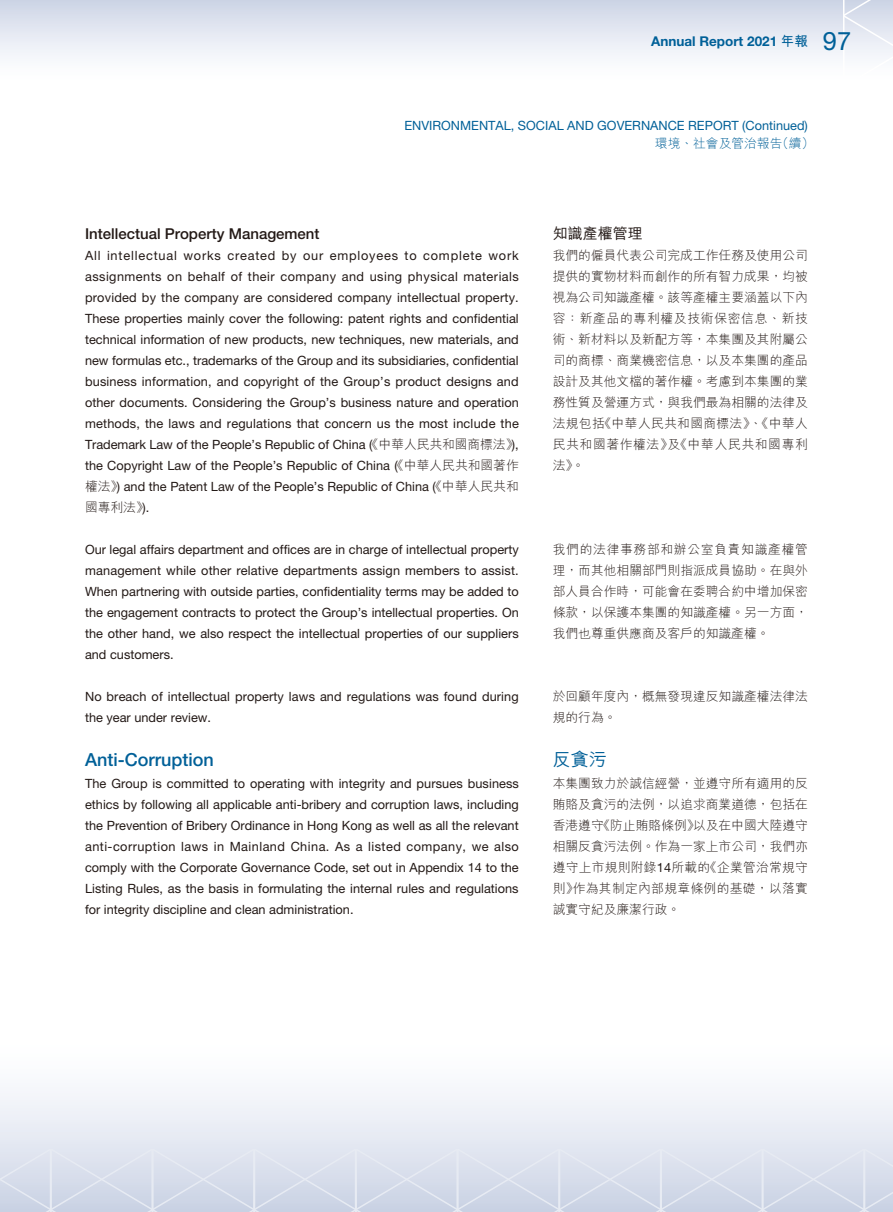
<style>
.page{position:relative;width:893px;height:1212px;background:#fff}
.page>*{position:absolute;margin:0;border:0;box-sizing:border-box;transform-origin:0 0}
.t1{font:500 18px "Helvetica Neue LT Std";color:#006098}
.t2{font:500 18px "M Hei HK";color:#006098}
.t3{font:500 15px "Helvetica Neue LT Std";color:#231916}
.t4{font:500 15px "M Hei HK";color:#231916}
.t5{font:700 13.5px "Helvetica Neue LT Std";color:#006098}
.t6{font:12.75px/21px "Helvetica Neue LT Std";color:#231916;text-align:justify}
.t7{font:300 12.75px/21px "M Hei HK";color:#231916;text-align:justify}
.t8{font:12.75px "Helvetica Neue LT Std";color:#006098}
.t9{font:300 12.75px "M Hei HK";color:#006098}
.s1{font-family:"M Hei HK"}
.s2{font-weight:400;font-size:25.5px}
.s3{font-family:"M Hei HK";font-weight:300}
.s4{font-family:"Helvetica Neue LT Std";font-weight:400}
</style>
<div class="page">
<div style="left:0;top:0;width:893px;height:109px;background:linear-gradient(to bottom,#d3dae9,#fff)"></div>
<svg style="left:0;top:1093px;width:893px;height:54px"></svg>
<svg style="left:842px;top:0;width:51px;height:109px"></svg>
<hr style="left:843px;top:0;width:1px;height:300px;background:#fff">
<svg style="left:0;top:1147px;width:893px;height:65px;background:#d6ddea"></svg>
<hr style="left:50px;top:1149px;width:1px;height:63px;background:#e7ebf3">
<p class="t5" style="left:651px;top:33px;width:202px">Annual Report 2021 <span class="s1">年報</span> <span class="s2">97</span></p>
<p class="t8" style="left:404px;top:118px;width:405px">ENVIRONMENTAL, SOCIAL AND GOVERNANCE REPORT (Continued)</p>
<p class="t9" style="left:655px;top:137px;width:161px">環境、社會及管治報告（續）</p>
<p class="t3" style="left:85px;top:224px;width:236px">Intellectual Property Management</p>
<p class="t6" style="left:85px;top:245px;width:435px">All intellectual works created by our employees to complete work assignments on behalf of their company and using physical materials provided by the company are considered company intellectual property.<br>These properties mainly cover the following: patent rights and confidential technical information of new products, new techniques, new materials, and new formulas etc., trademarks of the Group and its subsidiaries, confidential business information, and copyright of the Group’s product designs and other documents. Considering the Group’s business nature and operation methods, the laws and regulations that concern us the most include the Trademark Law of the People’s Republic of China (<span class="s3">《中華人民共和國商標法》</span>), the Copyright Law of the People’s Republic of China (<span class="s3">《中華人民共和國著作權法》</span>) and the Patent Law of the People’s Republic of China (<span class="s3">《中華人民共和</span></p>
<p class="t7" style="left:85px;top:497px;width:66px">國專利法》<span class="s4">).</span></p>
<p class="t6" style="left:85px;top:539px;width:435px">Our legal affairs department and offices are in charge of intellectual property management while other relative departments assign members to assist.<br>When partnering with outside parties, confidentiality terms may be added to the engagement contracts to protect the Group’s intellectual properties. On the other hand, we also respect the intellectual properties of our suppliers and customers.</p>
<p class="t6" style="left:85px;top:686px;width:435px">No breach of intellectual property laws and regulations was found during the year under review.</p>
<h1 class="t1" style="left:85px;top:749px;width:130px">Anti-Corruption</h1>
<p class="t6" style="left:85px;top:773px;width:435px">The Group is committed to operating with integrity and pursues business ethics by following all applicable anti-bribery and corruption laws, including the Prevention of Bribery Ordinance in Hong Kong as well as all the relevant anti-corruption laws in Mainland China. As a listed company, we also comply with the Corporate Governance Code, set out in Appendix 14 to the Listing Rules, as the basis in formulating the internal rules and regulations for integrity discipline and clean administration.</p>
<p class="t4" style="left:553px;top:222px;width:91px">知識產權管理</p>
<p class="t7" style="left:553px;top:245px;width:257px">我們的僱員代表公司完成工作任務及使用公司提供的實物材料而創作的所有智力成果，均被視為公司知識產權。該等產權主要涵蓋以下內容：新產品的專利權及技術保密信息、新技術、新材料以及新配方等，本集團及其附屬公司的商標、商業機密信息，以及本集團的產品設計及其他文檔的著作權。考慮到本集團的業務性質及營運方式，與我們最為相關的法律及法規包括《中華人民共和國商標法》、《中華人民共和國著作權法》及《中華人民共和國專利法》。</p>
<p class="t7" style="left:553px;top:539px;width:257px">我們的法律事務部和辦公室負責知識產權管理，而其他相關部門則指派成員協助。在與外部人員合作時，可能會在委聘合約中增加保密條款，以保護本集團的知識產權。另一方面，我們也尊重供應商及客戶的知識產權。</p>
<p class="t7" style="left:553px;top:686px;width:257px">於回顧年度內，概無發現違反知識產權法律法規的行為。</p>
<h1 class="t2" style="left:553px;top:747px;width:55px">反貪污</h1>
<p class="t7" style="left:553px;top:773px;width:257px">本集團致力於誠信經營，並遵守所有適用的反賄賂及貪污的法例，以追求商業道德，包括在香港遵守《防止賄賂條例》以及在中國大陸遵守相關反貪污法例。作為一家上市公司，我們亦遵守上市規則附錄<span class="s4">14</span>所載的《企業管治常規守則》作為其制定內部規章條例的基礎，以落實誠實守紀及廉潔行政。</p>
</div>
